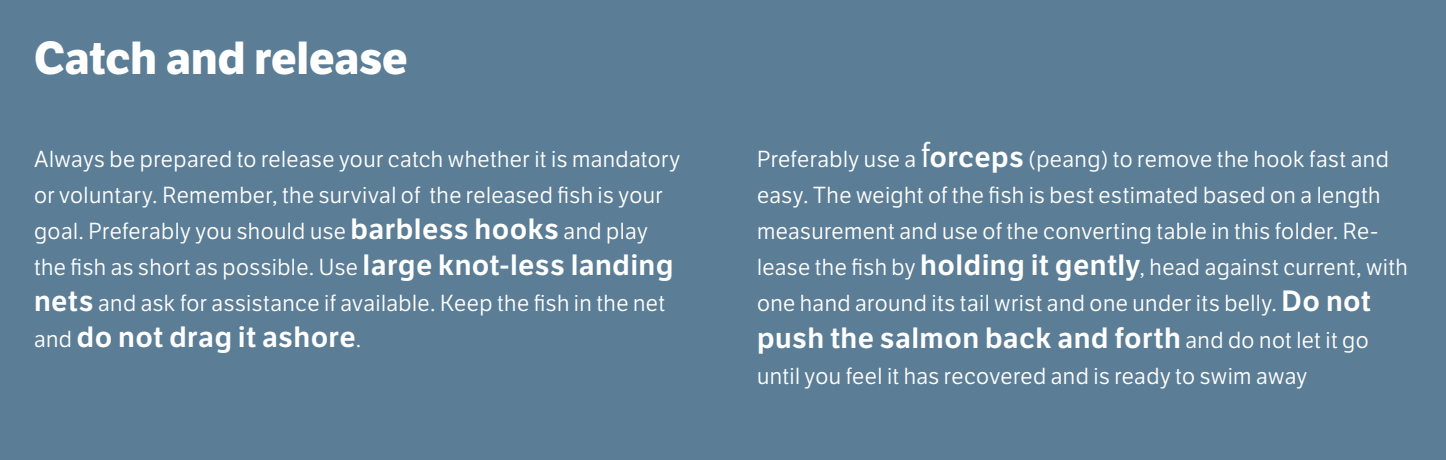
<style>
.page{position:relative;width:1446px;height:460px;background:#fff}
.page>*{position:absolute;margin:0;border:0;box-sizing:border-box;transform-origin:0 0}
.t1{font:700 45px "LFT Etica";color:#fff}
.t2{font:600 28.5px "LFT Etica";letter-spacing:.015em;color:#fff}
.t3{font:22.5px/36px "LFT Etica";letter-spacing:.02em;color:#fff}
.s1{font-weight:600;font-size:28.5px}
.s2{font-weight:400;font-size:22.5px}
.s3{font-size:34.5px}
</style>
<div class="page">
<div style="left:0;top:0;width:723px;height:459px;background:#5b7e96"></div>
<div style="left:723px;top:0;width:723px;height:459px;background:#5b7e96"></div>
<h1 class="t1" style="left:34px;top:31px;width:375px">Catch and release</h1>
<p class="t3" style="left:34px;top:141px;width:648px">Always be prepared to release your catch whether it is mandatory or voluntary. Remember, the survival of the released fish is your goal. Preferably you should use <span class="s1">barbless hooks</span> and play the fish as short as possible. Use <span class="s1">large knot-less landing nets</span> and ask for assistance if available. Keep the fish in the net</p>
<p class="t2" style="left:34px;top:319px;width:329px"><span class="s2">and</span> do not drag it ashore<span class="s2">.</span></p>
<p class="t3" style="left:757px;top:142px;width:652px">Preferably use a <span class="s3">f</span><span class="s1">orceps</span> (peang) to remove the hook fast and easy. The weight of the fish is best estimated based on a length measurement and use of the converting table in this folder. Re&shy;lease the fish by <span class="s1">holding it gently</span>, head against current, with one hand around its tail wrist and one under its belly. <span class="s1">Do not</span></p>
<p class="t2" style="left:757px;top:320px;width:613px">push the salmon back and forth <span class="s2">and do not let it go</span></p>
<p class="t3" style="left:757px;top:358px;width:552px">until you feel it has recovered and is ready to swim away</p>
</div>
